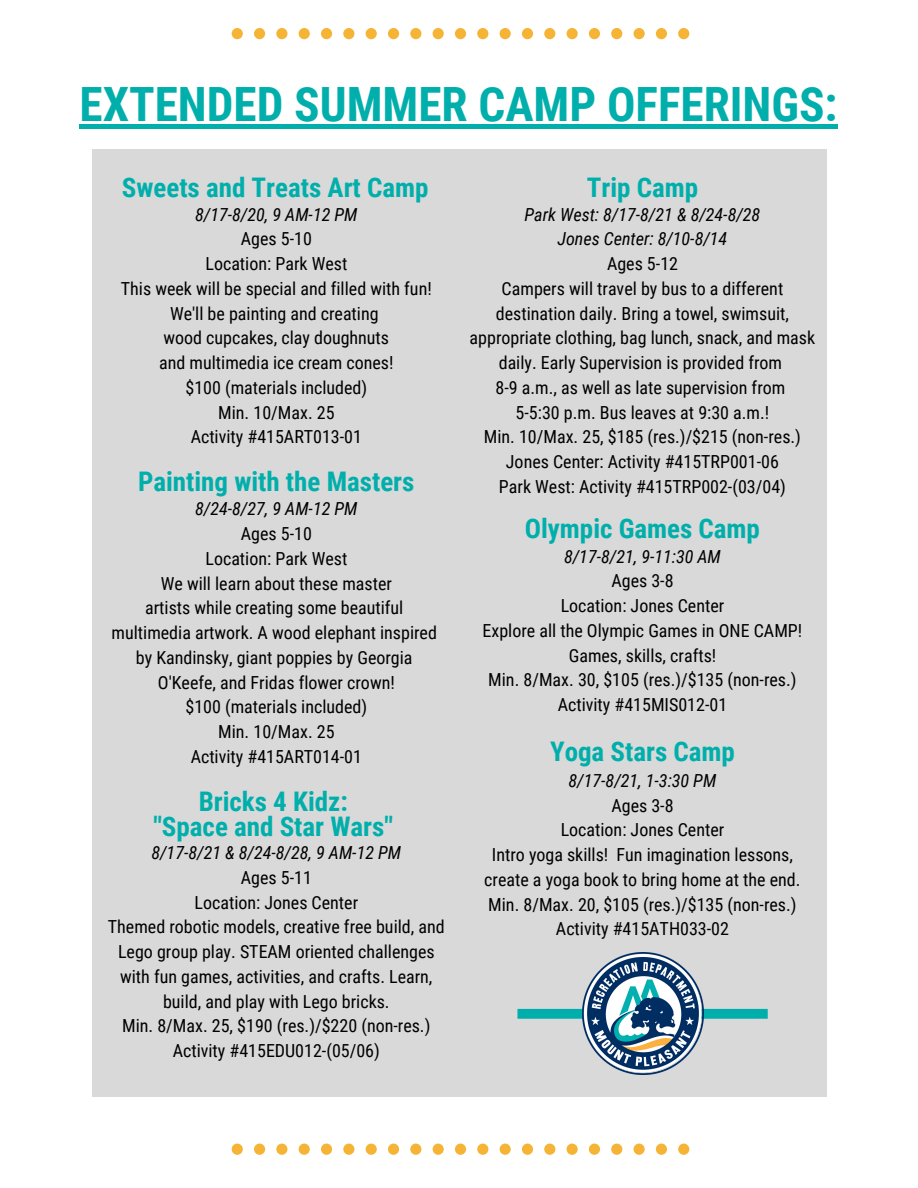
<style>
.page{position:relative;width:918px;height:1188px;background:#fff}
.page>*{position:absolute;margin:0;border:0;box-sizing:border-box;transform-origin:0 0}
.t1{font:700 47.25px "Roboto Condensed";color:#00afab}
.t2{font:700 27px/24.8px "Roboto Condensed";color:#00afab;text-align:center}
.t3{font:18px/24.8px "Roboto Condensed";color:#000;text-align:center}
.t4{font:italic 18px/24.8px "Roboto Condensed";color:#000;text-align:center}
</style>
<div class="page">
<svg style="left:232px;top:28px;width:457px;height:11px"></svg>
<svg style="left:232px;top:1144px;width:457px;height:11px"></svg>
<div style="left:92px;top:149px;width:368px;height:948px;background:#d9d9d9"></div>
<div style="left:459px;top:149px;width:368px;height:948px;background:#d9d9d9"></div>
<svg style="left:517px;top:1009px;width:251px;height:10px"></svg>
<img style="left:582px;top:953px;width:122px;height:121px">
<hr style="left:80px;top:124px;width:758px;height:4px;background:#00afab">
<h1 class="t1" style="left:80px;top:77px;width:759px">EXTENDED SUMMER CAMP OFFERINGS:</h1>
<h2 class="t2" style="left:122px;top:175px;width:308px">Sweets and Treats Art Camp</h2>
<p class="t4" style="left:195px;top:202px;width:164px">8/17-8/20, 9 AM-12 PM</p>
<p class="t3" style="left:121px;top:227px;width:312px">Ages 5-10<br>Location: Park West<br>This week will be special and filled with fun!<br>We'll be painting and creating<br>wood cupcakes, clay doughnuts<br>and multimedia ice cream cones!<br>$100 (materials included)<br>Min. 10/Max. 25<br>Activity #415ART013-01</p>
<h2 class="t2" style="left:138px;top:470px;width:278px">Painting with the Masters</h2>
<p class="t4" style="left:195px;top:497px;width:164px">8/24-8/27, 9 AM-12 PM</p>
<p class="t3" style="left:112px;top:522px;width:327px">Ages 5-10<br>Location: Park West<br>We will learn about these master<br>artists while creating some beautiful multimedia artwork. A wood elephant inspired by Kandinsky, giant poppies by Georgia<br>O'Keefe, and Fridas flower crown!<br>$100 (materials included)<br>Min. 10/Max. 25<br>Activity #415ART014-01</p>
<h2 class="t2" style="left:153px;top:790px;width:241px">Bricks 4 Kidz:<br>"Space and Star Wars"</h2>
<p class="t4" style="left:151px;top:841px;width:251px">8/17-8/21 &amp; 8/24-8/28, 9 AM-12 PM</p>
<p class="t3" style="left:108px;top:865px;width:338px">Ages 5-11<br>Location: Jones Center<br>Themed robotic models, creative free build, and Lego group play. STEAM oriented challenges with fun games, activities, and crafts. Learn, build, and play with Lego bricks.<br>Min. 8/Max. 25, $190 (res.)/$220 (non-res.)<br>Activity #415EDU012-(05/06)</p>
<h2 class="t2" style="left:587px;top:175px;width:113px">Trip Camp</h2>
<p class="t4" style="left:525px;top:202px;width:237px">Park West: 8/17-8/21 &amp; 8/24-8/28<br>Jones Center: 8/10-8/14</p>
<p class="t3" style="left:470px;top:252px;width:347px">Ages 5-12<br>Campers will travel by bus to a different destination daily. Bring a towel, swimsuit, appropriate clothing, bag lunch, snack, and mask daily. Early Supervision is provided from<br>8-9 a.m., as well as late supervision from<br>5-5:30 p.m. Bus leaves at 9:30 a.m.!<br>Min. 10/Max. 25, $185 (res.)/$215 (non-res.)<br>Jones Center: Activity #415TRP001-06<br>Park West: Activity #415TRP002-(03/04)</p>
<h2 class="t2" style="left:525px;top:516px;width:237px">Olympic Games Camp</h2>
<p class="t4" style="left:564px;top:544px;width:158px">8/17-8/21, 9-11:30 AM</p>
<p class="t3" style="left:483px;top:569px;width:321px">Ages 3-8<br>Location: Jones Center<br>Explore all the Olympic Games in ONE CAMP!<br>Games, skills, crafts!<br>Min. 8/Max. 30, $105 (res.)/$135 (non-res.)<br>Activity #415MIS012-01</p>
<h2 class="t2" style="left:550px;top:739px;width:186px">Yoga Stars Camp</h2>
<p class="t4" style="left:569px;top:768px;width:149px">8/17-8/21, 1-3:30 PM</p>
<p class="t3" style="left:484px;top:793px;width:318px">Ages 3-8<br>Location: Jones Center<br>Intro yoga skills! Fun imagination lessons, create a yoga book to bring home at the end.<br>Min. 8/Max. 20, $105 (res.)/$135 (non-res.)<br>Activity #415ATH033-02</p>
</div>
